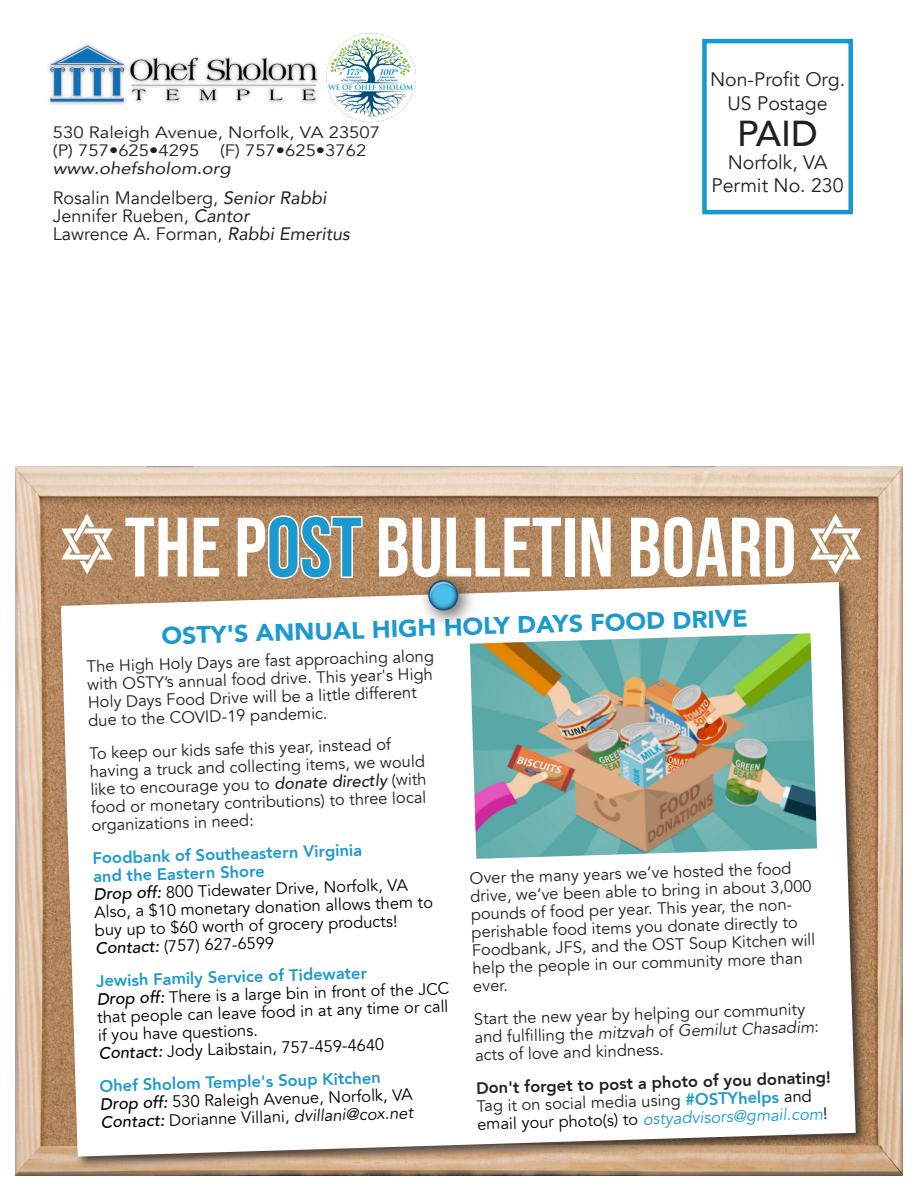
<style>
.page{position:relative;width:918px;height:1188px;background:#fff}
.page>*{position:absolute;margin:0;border:0;box-sizing:border-box;transform-origin:0 0}
.t1{font:84px "Bebas Neue";color:#fff}
.t2{font:500 36px "Avenir";color:#231f20}
.t3{font:900 24px "Avenir";color:#1c99cf}
.t4{font:19.5px "Avenir";color:#231f20}
.t5{font:18px "Avenir";color:#231f20}
.t6{font:16.5px/17.9px "Avenir";color:#231f20}
.t7{font:16.5px/18px "Avenir";color:#000}
.t8{font:800 16.5px/18.1px "Avenir";color:#231f20}
.t9{font:16.5px/18px "Avenir";color:#231f20;scale:1.12 1}
.t10{font:16.5px "Avenir";color:#231f20;scale:1.12 1}
.s1{font-style:italic}
.s2{font-weight:500;font-style:italic}
.s3{font-weight:800;color:#1c99cf}
.s4{font-weight:400}
.s5{color:#1c99cf}
.s6{font-weight:400;color:#000}
.s7{font-weight:400;font-style:italic;color:#1c99cf}
</style>
<div class="page">
<img style="left:15px;top:467px;width:888px;height:708px">
<svg style="left:810px;top:513px;width:51px;height:62px"></svg>
<svg style="left:61px;top:513px;width:52px;height:62px"></svg>
<div style="left:58px;top:579px;width:811px;height:590px;background:#231f20;opacity:.75"></div>
<svg style="left:61px;top:582px;width:795px;height:575px"></svg>
<img style="left:470px;top:633px;width:347px;height:226px">
<div style="left:418px;top:570px;width:60px;height:60px;background:#231f20;opacity:.75"></div>
<img style="left:427px;top:578px;width:34px;height:36px">
<img style="left:48px;top:44px;width:270px;height:61px">
<div style="left:702px;top:39px;width:151px;height:175px;border:4px solid #1799ce"></div>
<img style="left:326px;top:33px;width:90px;height:90px">
<p class="t10" style="left:53px;top:122px;width:294px">530 Raleigh Avenue, Norfolk, VA 23507</p>
<p class="t9" style="left:53px;top:142px;width:281px">(P) 757•625•4295 (F) 757•625•3762 <span class="s1">www.ohefsholom.org</span></p>
<p class="t5" style="left:53px;top:187px;width:275px">Rosalin Mandelberg, <span class="s1">Senior Rabbi</span></p>
<p class="t5" style="left:53px;top:205px;width:198px">Jennifer Rueben, <span class="s1">Cantor</span></p>
<p class="t5" style="left:53px;top:223px;width:299px">Lawrence A. Forman, <span class="s1">Rabbi Emeritus</span></p>
<p class="t4" style="left:710px;top:68px;width:137px">Non-Profit Org.</p>
<p class="t4" style="left:728px;top:91px;width:102px">US Postage</p>
<p class="t2" style="left:737px;top:102px;width:82px">PAID</p>
<p class="t4" style="left:728px;top:151px;width:101px">Norfolk, VA</p>
<p class="t4" style="left:712px;top:174px;width:134px">Permit No. 230</p>
<p class="t1" style="left:124px;top:500px;width:674px">THE POST BULLETIN BOARD</p>
<p class="t3" style="left:161px;top:617px;width:588px;rotate:-2deg">OSTY'S ANNUAL HIGH HOLY DAYS FOOD DRIVE</p>
<p class="t6" style="left:86px;top:658px;width:349px;rotate:-2deg">The High Holy Days are fast approaching along with OSTY’s annual food drive. This year's High Holy Days Food Drive will be a little different due to the COVID-19 pandemic.</p>
<p class="t6" style="left:89px;top:745px;width:338px;rotate:-2deg">To keep our kids safe this year, instead of having a truck and collecting items, we would like to encourage you to <span class="s2">donate directly</span> (with food or monetary contributions) to three local organizations in need:</p>
<p class="t7" style="left:92px;top:850px;width:341px;rotate:-2deg"><span class="s3">Foodbank of Southeastern Virginia<br>and the Eastern Shore<br></span><span class="s2">Drop off:</span> 800 Tidewater Drive, Norfolk, VA Also, a $10 monetary donation allows them to buy up to $60 worth of grocery products!<br><span class="s2">Contact:</span> (757) 627-6599</p>
<p class="t7" style="left:96px;top:973px;width:354px;rotate:-2deg"><span class="s3">Jewish Family Service of Tidewater<br></span><span class="s2">Drop off:</span> There is a large bin in front of the JCC that people can leave food in at any time or call if you have questions.<br><span class="s2">Contact:</span> Jody Laibstain, 757-459-4640</p>
<p class="t7" style="left:99px;top:1078px;width:314px;rotate:-2deg"><span class="s3">Ohef Sholom Temple's Soup Kitchen<br></span><span class="s2">Drop off:</span> 530 Raleigh Avenue, Norfolk, VA<br><span class="s2">Contact:</span> Dorianne Villani, <span class="s1">dvillani@cox.net</span></p>
<p class="t6" style="left:469px;top:870px;width:345px;rotate:-2deg">Over the many years we’ve hosted the food drive, we’ve been able to bring in about 3,000 pounds of food per year. This year, the non&shy;perishable food items you donate directly to Foodbank, JFS, and the OST Soup Kitchen will help the people in our community more than ever.</p>
<p class="t6" style="left:474px;top:1011px;width:346px;rotate:-2deg">Start the new year by helping our community and fulfi lling the <span class="s1">mitzvah</span> of <span class="s1">Gemilut Chasadim</span>: acts of love and kindness.</p>
<p class="t8" style="left:476px;top:1080px;width:357px;rotate:-2deg">Don't forget to post a photo of you donating!<br><span class="s4">Tag it on social media using</span> <span class="s5">#OSTYhelps</span> <span class="s6">and email your photo(s) to</span> <span class="s7">ostyadvisors@gmail.com</span><span class="s6">!</span></p>
</div>
